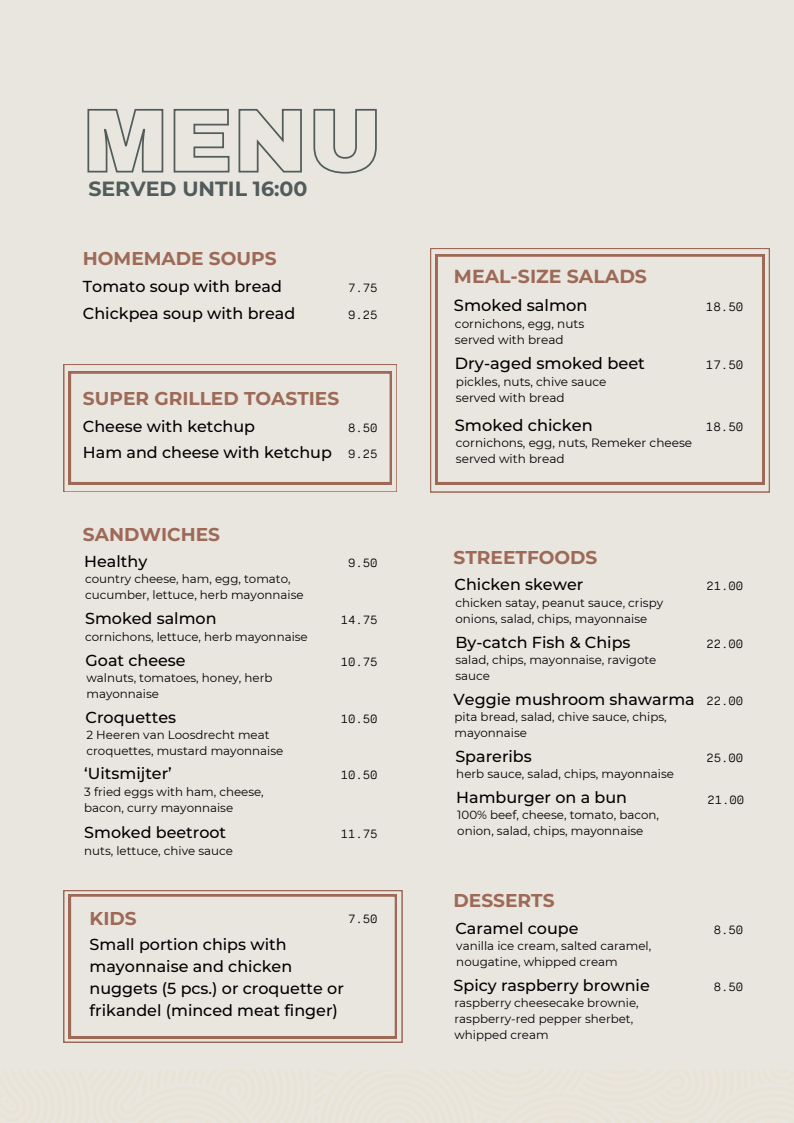
<style>
.page{position:relative;width:794px;height:1123px;background:#e8e6de}
.page>*{position:absolute;margin:0;border:0;box-sizing:border-box;transform-origin:0 0}
.t1{font:700 20.6px "Montserrat";color:#525c5b}
.t2{font:700 18.9px "Montserrat";color:#9e6957}
.t3{font:700 18.6px "Montserrat";color:#9e6957}
.t4{font:500 16.2px "Montserrat";color:#000}
.t5{font:500 15.9px/21.9px "Montserrat";color:#000}
.t6{font:12.2px "Cartograph Mono CF";color:#000}
.t7{font:12px "Montserrat";color:#000}
.t8{font:11.9px "Cartograph Mono CF";color:#000}
.t9{font:11.8px/15.8px "Montserrat";color:#000}
</style>
<div class="page">
<svg style="left:64px;top:364px;width:333px;height:128px"></svg>
<svg style="left:69px;top:371px;width:322px;height:113px"></svg>
<svg style="left:64px;top:890px;width:338px;height:152px"></svg>
<svg style="left:69px;top:894px;width:328px;height:144px"></svg>
<svg style="left:430px;top:248px;width:339px;height:244px"></svg>
<svg style="left:435px;top:254px;width:329px;height:230px"></svg>
<svg style="left:87px;top:108px;width:290px;height:66px"></svg>
<p class="t1" style="left:88px;top:176px;width:220px">SERVED UNTIL 16:00</p>
<h4 class="t3" style="left:83px;top:247px;width:195px">HOMEMADE SOUPS</h4>
<p class="t5" style="left:83px;top:275px;width:200px">Tomato soup with bread</p>
<p class="t5" style="left:83px;top:302px;width:214px">Chickpea soup with bread</p>
<h2 class="t8" style="left:348px;top:280px;width:31px">7.75</h2>
<h4 class="t8" style="left:348px;top:307px;width:31px">9.25</h4>
<p class="t3" style="left:83px;top:387px;width:258px">SUPER GRILLED TOASTIES</p>
<h3 class="t5" style="left:83px;top:415px;width:174px">Cheese with ketchup</h3>
<h2 class="t5" style="left:83px;top:442px;width:250px">Ham and cheese with ketchup</h2>
<h4 class="t8" style="left:348px;top:420px;width:31px">8.50</h4>
<p class="t8" style="left:348px;top:446px;width:31px">9.25</p>
<h4 class="t3" style="left:83px;top:523px;width:139px">SANDWICHES</h4>
<p class="t5" style="left:84px;top:550px;width:65px">Healthy</p>
<p class="t9" style="left:85px;top:571px;width:220px">country cheese, ham, egg, tomato, cucumber, lettuce, herb mayonnaise</p>
<p class="t8" style="left:348px;top:555px;width:31px">9.50</p>
<p class="t5" style="left:85px;top:607px;width:133px">Smoked salmon</p>
<p class="t9" style="left:85px;top:629px;width:224px">cornichons, lettuce, herb mayonnaise</p>
<h4 class="t8" style="left:341px;top:612px;width:38px">14.75</h4>
<p class="t5" style="left:86px;top:649px;width:101px">Goat cheese</p>
<h4 class="t8" style="left:341px;top:654px;width:38px">10.75</h4>
<p class="t9" style="left:86px;top:670px;width:187px">walnuts, tomatoes, honey, herb mayonnaise</p>
<p class="t5" style="left:86px;top:706px;width:92px">Croquettes</p>
<p class="t8" style="left:341px;top:711px;width:38px">10.50</p>
<h2 class="t9" style="left:86px;top:727px;width:198px">2 Heeren van Loosdrecht meat croquettes, mustard mayonnaise</h2>
<h4 class="t5" style="left:84px;top:762px;width:89px">‘Uitsmijter’</h4>
<p class="t9" style="left:84px;top:784px;width:181px">3 fried eggs with ham, cheese, bacon, curry mayonnaise</p>
<p class="t8" style="left:341px;top:767px;width:38px">10.50</p>
<h4 class="t5" style="left:84px;top:821px;width:143px">Smoked beetroot</h4>
<p class="t9" style="left:84px;top:843px;width:150px">nuts, lettuce, chive sauce</p>
<p class="t8" style="left:341px;top:826px;width:38px">11.75</p>
<h4 class="t3" style="left:90px;top:906px;width:49px">KIDS</h4>
<p class="t8" style="left:348px;top:910px;width:31px">7.50</p>
<h2 class="t5" style="left:90px;top:933px;width:256px">Small portion chips with mayonnaise and chicken nuggets (5 pcs.) or croquette or frikandel (minced meat finger)</h2>
<h4 class="t2" style="left:454px;top:265px;width:194px">MEAL-SIZE SALADS</h4>
<p class="t4" style="left:454px;top:295px;width:135px">Smoked salmon</p>
<p class="t6" style="left:705px;top:299px;width:39px">18.50</p>
<h4 class="t7" style="left:455px;top:316px;width:131px">cornichons, egg, nuts</h4>
<p class="t7" style="left:455px;top:332px;width:110px">served with bread</p>
<p class="t4" style="left:455px;top:353px;width:191px">Dry-aged smoked beet</p>
<h4 class="t6" style="left:705px;top:357px;width:39px">17.50</h4>
<p class="t7" style="left:456px;top:374px;width:152px">pickles, nuts, chive sauce</p>
<p class="t7" style="left:456px;top:390px;width:110px">served with bread</p>
<h4 class="t4" style="left:455px;top:415px;width:139px">Smoked chicken</h4>
<p class="t6" style="left:705px;top:418px;width:39px">18.50</p>
<p class="t7" style="left:456px;top:436px;width:238px">cornichons, egg, nuts, Remeker cheese</p>
<p class="t7" style="left:456px;top:452px;width:110px">served with bread</p>
<h4 class="t3" style="left:453px;top:546px;width:145px">STREETFOODS</h4>
<p class="t5" style="left:454px;top:573px;width:130px">Chicken skewer</p>
<h2 class="t9" style="left:455px;top:595px;width:209px">chicken satay, peanut sauce, crispy onions, salad, chips, mayonnaise</h2>
<h4 class="t5" style="left:455px;top:631px;width:177px">By-catch Fish &amp; Chips</h4>
<p class="t9" style="left:455px;top:652px;width:202px">salad, chips, mayonnaise, ravigote sauce</p>
<p class="t5" style="left:453px;top:688px;width:242px">Veggie mushroom shawarma</p>
<p class="t8" style="left:706px;top:578px;width:38px">21.00</p>
<h4 class="t8" style="left:706px;top:635px;width:38px">22.00</h4>
<p class="t8" style="left:706px;top:693px;width:38px">22.00</p>
<p class="t9" style="left:454px;top:709px;width:214px">pita bread, salad, chive sauce, chips, mayonnaise</p>
<p class="t5" style="left:455px;top:745px;width:78px">Spareribs</p>
<h4 class="t8" style="left:706px;top:750px;width:38px">25.00</h4>
<p class="t9" style="left:456px;top:766px;width:219px">herb sauce, salad, chips, mayonnaise</p>
<p class="t5" style="left:456px;top:786px;width:172px">Hamburger on a bun</p>
<h4 class="t9" style="left:457px;top:807px;width:203px">100% beef, cheese, tomato, bacon, onion, salad, chips, mayonnaise</h4>
<h2 class="t8" style="left:707px;top:792px;width:38px">21.00</h2>
<h4 class="t3" style="left:453px;top:889px;width:102px">DESSERTS</h4>
<p class="t5" style="left:455px;top:917px;width:125px">Caramel coupe</p>
<p class="t8" style="left:713px;top:922px;width:31px">8.50</p>
<h2 class="t9" style="left:456px;top:938px;width:196px">vanilla ice cream, salted caramel, nougatine, whipped cream</h2>
<h4 class="t5" style="left:453px;top:974px;width:198px">Spicy raspberry brownie</h4>
<p class="t8" style="left:713px;top:979px;width:31px">8.50</p>
<p class="t9" style="left:454px;top:995px;width:186px">raspberry cheesecake brownie, raspberry-red pepper sherbet, whipped cream</p>
</div>
